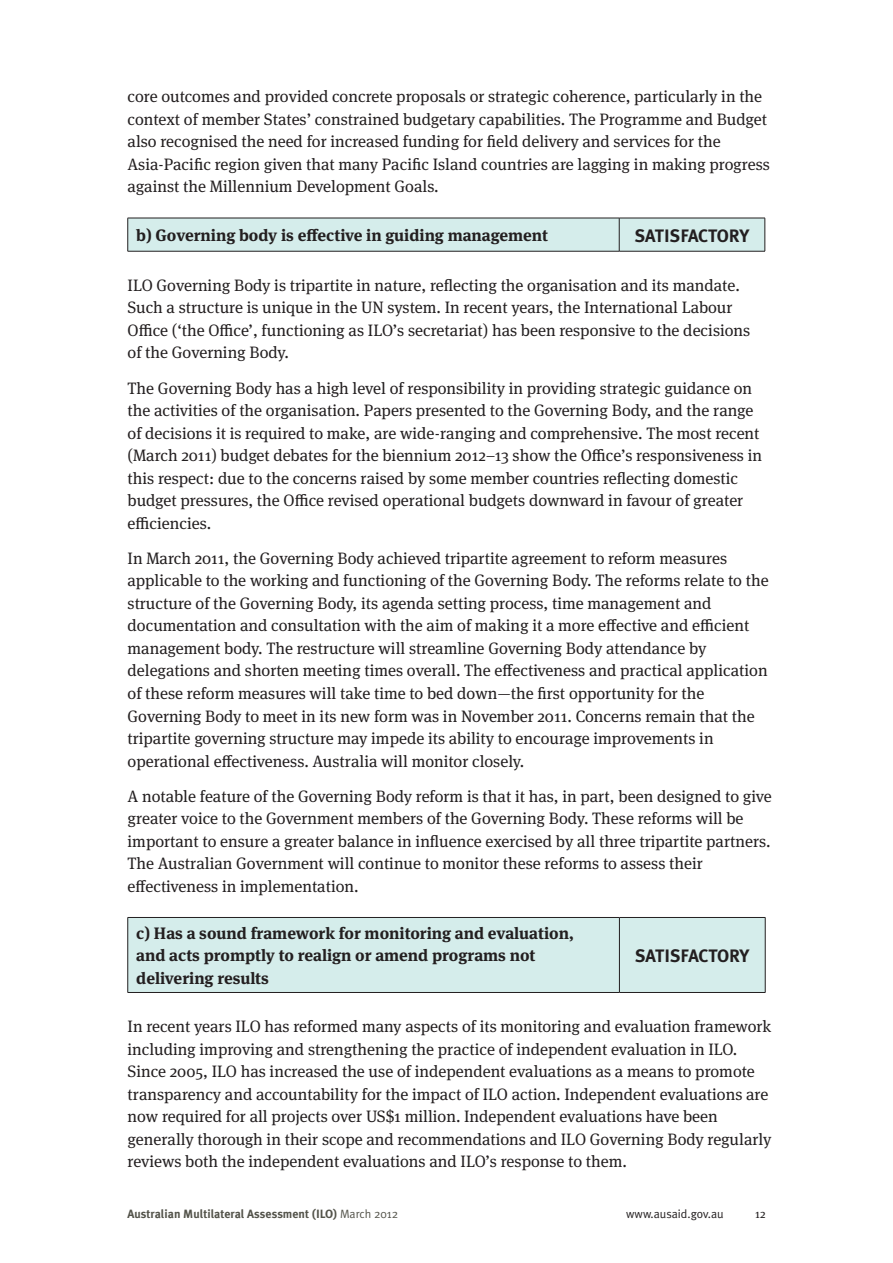
<style>
.page{position:relative;width:893px;height:1263px;background:#fff}
.page>*{position:absolute;margin:0;border:0;box-sizing:border-box;transform-origin:0 0}
._08bbbb_RIGHT_COLUMN{font:700 18px "Meta Plus";color:#231f20}
._04__BODY_TEXT{font:16.5px/22.5px "Meta Serif OT";color:#231f20}
._04__BODY_TEXT-2{font:700 16.5px/22.5px "Meta Serif OT";color:#231f20}
.t1{font:700 12px "Meta Plus";color:#53534a}
.t2{font:12px "Meta Plus Normal";color:#231f20}
.t3{font:12px "Meta Serif OT";color:#231f20}
.s1{font-family:"Meta Plus Normal";font-weight:400}
</style>
<div class="page">
<div style="left:128px;top:219px;width:637px;height:32px;background:#d5edeb"></div>
<hr style="left:128px;top:218px;width:491px;height:1px;background:#231f20">
<hr style="left:619px;top:218px;width:146px;height:1px;background:#231f20">
<hr style="left:619px;top:218px;width:1px;height:33px;background:#231f20">
<hr style="left:128px;top:251px;width:491px;height:1px;background:#231f20">
<hr style="left:619px;top:251px;width:146px;height:1px;background:#231f20">
<hr style="left:127px;top:218px;width:1px;height:33px;background:#231f20">
<hr style="left:765px;top:218px;width:1px;height:33px;background:#231f20">
<div style="left:128px;top:918px;width:637px;height:74px;background:#d5edeb"></div>
<hr style="left:128px;top:917px;width:491px;height:1px;background:#231f20">
<hr style="left:619px;top:917px;width:146px;height:1px;background:#231f20">
<hr style="left:619px;top:918px;width:1px;height:74px;background:#231f20">
<hr style="left:128px;top:992px;width:491px;height:1px;background:#231f20">
<hr style="left:619px;top:992px;width:146px;height:1px;background:#231f20">
<hr style="left:127px;top:918px;width:1px;height:74px;background:#231f20">
<hr style="left:765px;top:918px;width:1px;height:74px;background:#231f20">
<p class="_04__BODY_TEXT" style="left:128px;top:86px;width:644px">core outcomes and provided concrete proposals or strategic coherence, particularly in the context of member States’ constrained budgetary capabilities. The Programme and Budget also recognised the need for increased funding for field delivery and services for the Asia-Pacific region given that many Pacific Island countries are lagging in making progress against the Millennium Development Goals.</p>
<p class="_04__BODY_TEXT-2" style="left:136px;top:224px;width:413px">b) Governing body is effective in guiding management</p>
<p class="_08bbbb_RIGHT_COLUMN" style="left:635px;top:225px;width:116px">SATISFACTORY</p>
<p class="_04__BODY_TEXT" style="left:128px;top:274px;width:624px">ILO Governing Body is tripartite in nature, reflecting the organisation and its mandate.<br>Such a structure is unique in the UN system. In recent years, the International Labour Office (‘the Office’, functioning as ILO’s secretariat) has been responsive to the decisions of the Governing Body.</p>
<p class="_04__BODY_TEXT" style="left:128px;top:377px;width:636px">The Governing Body has a high level of responsibility in providing strategic guidance on the activities of the organisation. Papers presented to the Governing Body, and the range of decisions it is required to make, are wide-ranging and comprehensive. The most recent (March 2011) budget debates for the biennium 2012–13 show the Office’s responsiveness in this respect: due to the concerns raised by some member countries reflecting domestic budget pressures, the Office revised operational budgets downward in favour of greater efficiencies.</p>
<p class="_04__BODY_TEXT" style="left:128px;top:547px;width:643px">In March 2011, the Governing Body achieved tripartite agreement to reform measures applicable to the working and functioning of the Governing Body. The reforms relate to the structure of the Governing Body, its agenda setting process, time management and documentation and consultation with the aim of making it a more effective and efficient management body. The restructure will streamline Governing Body attendance by delegations and shorten meeting times overall. The effectiveness and practical application of these reform measures will take time to bed down—the first opportunity for the Governing Body to meet in its new form was in November 2011. Concerns remain that the tripartite governing structure may impede its ability to encourage improvements in operational effectiveness. Australia will monitor closely.</p>
<p class="_04__BODY_TEXT" style="left:128px;top:785px;width:646px">A notable feature of the Governing Body reform is that it has, in part, been designed to give greater voice to the Government members of the Governing Body. These reforms will be important to ensure a greater balance in influence exercised by all three tripartite partners.<br>The Australian Government will continue to monitor these reforms to assess their effectiveness in implementation.</p>
<p class="_04__BODY_TEXT-2" style="left:136px;top:922px;width:439px">c) Has a sound framework for monitoring and evaluation, and acts promptly to realign or amend programs not delivering results</p>
<p class="_08bbbb_RIGHT_COLUMN" style="left:635px;top:945px;width:116px">SATISFACTORY</p>
<p class="_04__BODY_TEXT" style="left:128px;top:1015px;width:645px">In recent years ILO has reformed many aspects of its monitoring and evaluation framework including improving and strengthening the practice of independent evaluation in ILO.<br>Since 2005, ILO has increased the use of independent evaluations as a means to promote transparency and accountability for the impact of ILO action. Independent evaluations are now required for all projects over US$1 million. Independent evaluations have been generally thorough in their scope and recommendations and ILO Governing Body regularly reviews both the independent evaluations and ILO’s response to them.</p>
<p class="t1" style="left:128px;top:1207px;width:272px">Australian Multilateral Assessment (ILO) <span class="s1">March 2012</span></p>
<p class="t2" style="left:626px;top:1207px;width:99px">www.ausaid.gov.au</p>
<p class="t3" style="left:755px;top:1207px;width:12px">12</p>
</div>
